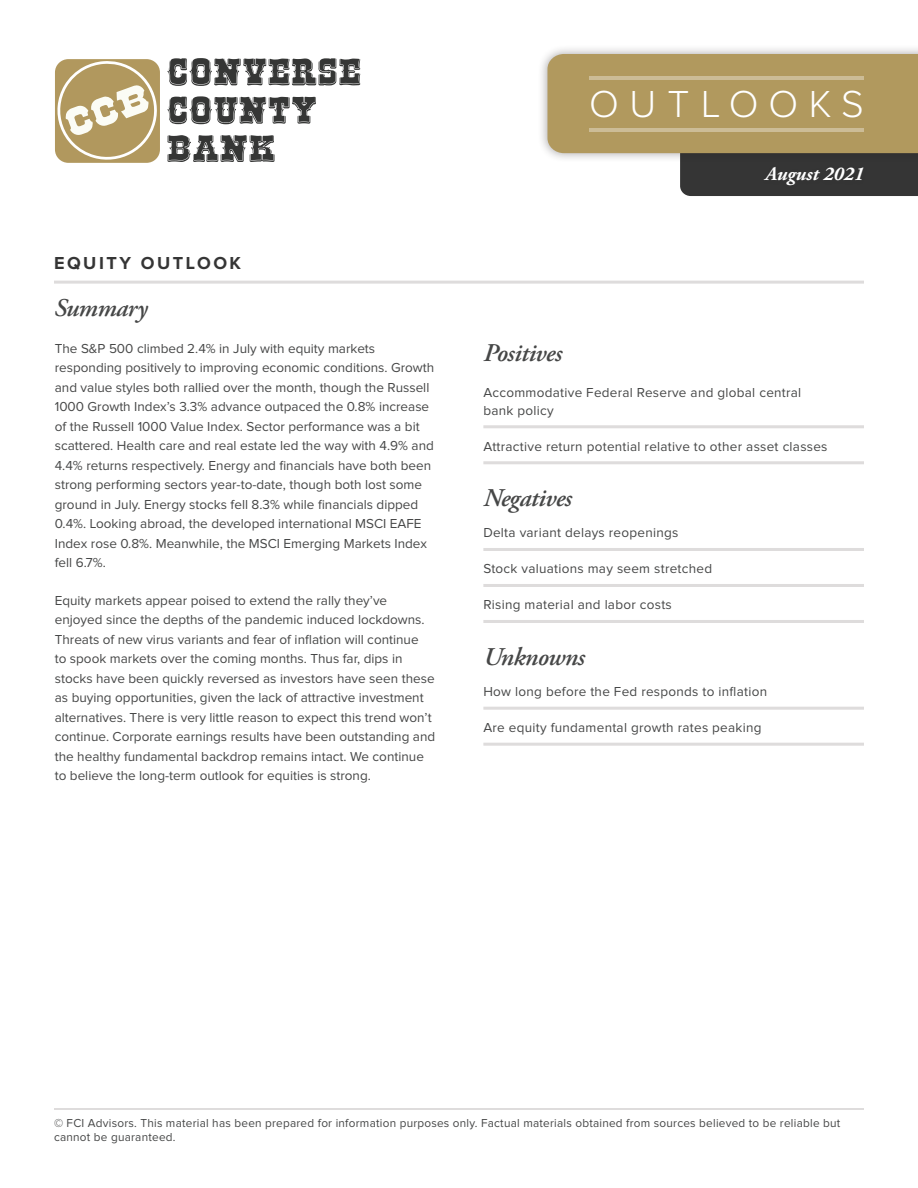
<style>
.page{position:relative;width:918px;height:1188px;background:#fff}
.page>*{position:absolute;margin:0;border:0;box-sizing:border-box;transform-origin:0 0}
.t1{font:300 39px "Proxima Nova";letter-spacing:.27em;color:#fff}
.bullets-square{font:italic 600 25.5px "Adobe Garamond Pro";letter-spacing:-.02em;color:#464747}
.palatino-main{font:italic 600 25.5px "Adobe Garamond Pro";letter-spacing:-.02em;color:#464747}
.t2{font:italic 700 19.5px "Adobe Garamond Pro";color:#fff}
.t3{font:700 18px "Proxima Nova";letter-spacing:.14em;color:#353535}
.palatino-main-2{font:13.5px/19.5px "Proxima Nova";color:#464747}
.bullets-square-2{font:13.5px/18px "Proxima Nova";letter-spacing:.02em;color:#464747}
.t4{font:12px/14.4px "Proxima Nova";letter-spacing:.02em;color:#464747}
</style>
<div class="page">
<div style="left:538px;top:44px;width:380px;height:119px;background:#231f20;opacity:.38"></div>
<svg style="left:547px;top:54px;width:371px;height:142px"></svg>
<hr style="left:590px;top:76px;width:274px;height:4px;background:#ccbc96">
<hr style="left:590px;top:128px;width:274px;height:4px;background:#ccbc96">
<div style="left:760px;top:163px;width:108px;height:28px;background:#343434"></div>
<hr style="left:483px;top:425px;width:381px;height:3px;background:#dedcdc">
<hr style="left:483px;top:461px;width:381px;height:3px;background:#dedcdc">
<hr style="left:483px;top:548px;width:381px;height:3px;background:#dedcdc">
<hr style="left:483px;top:584px;width:381px;height:3px;background:#dedcdc">
<hr style="left:483px;top:620px;width:381px;height:3px;background:#dedcdc">
<hr style="left:483px;top:707px;width:381px;height:3px;background:#dedcdc">
<hr style="left:483px;top:743px;width:381px;height:3px;background:#dedcdc">
<hr style="left:54px;top:281px;width:810px;height:3px;background:#dedcdc">
<hr style="left:54px;top:1108px;width:810px;height:2px;background:#dedcdc">
<svg style="left:167px;top:58px;width:193px;height:28px"></svg>
<svg style="left:167px;top:96px;width:149px;height:28px"></svg>
<svg style="left:167px;top:135px;width:108px;height:27px"></svg>
<div style="left:55px;top:59px;width:105px;height:104px;background:#b1985e;border-radius:13px"></div>
<svg style="left:58px;top:60px;width:101px;height:102px"></svg>
<h1 class="t1" style="left:589px;top:86px;width:276px">OUTLOOKS</h1>
<p class="t3" style="left:54px;top:254px;width:189px">EQUITY OUTLOOK</p>
<p class="bullets-square" style="left:54px;top:293px;width:95px">Summary</p>
<p class="palatino-main-2" style="left:55px;top:339px;width:381px">The S&amp;P 500 climbed 2.4% in July with equity markets responding positively to improving economic conditions. Growth and value styles both rallied over the month, though the Russell 1000 Growth Index’s 3.3% advance outpaced the 0.8% increase of the Russell 1000 Value Index. Sector performance was a bit scattered. Health care and real estate led the way with 4.9% and 4.4% returns respectively. Energy and financials have both been strong performing sectors year-to-date, though both lost some ground in July. Energy stocks fell 8.3% while financials dipped 0.4%. Looking abroad, the developed international MSCI EAFE Index rose 0.8%. Meanwhile, the MSCI Emerging Markets Index fell 6.7%.</p>
<p class="palatino-main-2" style="left:55px;top:591px;width:382px">Equity markets appear poised to extend the rally they’ve enjoyed since the depths of the pandemic induced lockdowns.<br>Threats of new virus variants and fear of inflation will continue<br>to spook markets over the coming months. Thus far, dips in stocks have been quickly reversed as investors have seen these as buying opportunities, given the lack of attractive investment alternatives. There is very little reason to expect this trend won’t continue. Corporate earnings results have been outstanding and the healthy fundamental backdrop remains intact. We continue to believe the long-term outlook for equities is strong.</p>
<h3 class="t2" style="left:766px;top:162px;width:100px">August 2021</h3>
<p class="palatino-main" style="left:483px;top:338px;width:80px">Positives</p>
<p class="bullets-square-2" style="left:483px;top:384px;width:319px">Accommodative Federal Reserve and global central bank policy</p>
<p class="bullets-square-2" style="left:483px;top:438px;width:346px">Attractive return potential relative to other asset classes</p>
<p class="bullets-square" style="left:483px;top:483px;width:90px">Negatives</p>
<p class="bullets-square-2" style="left:483px;top:525px;width:197px">Delta variant delays reopenings</p>
<p class="bullets-square-2" style="left:483px;top:561px;width:230px">Stock valuations may seem stretched</p>
<p class="bullets-square-2" style="left:483px;top:597px;width:190px">Rising material and labor costs</p>
<p class="bullets-square" style="left:483px;top:642px;width:103px">Unknowns</p>
<p class="bullets-square-2" style="left:483px;top:683px;width:285px">How long before the Fed responds to inflation</p>
<p class="bullets-square-2" style="left:483px;top:719px;width:280px">Are equity fundamental growth rates peaking</p>
<p class="t4" style="left:54px;top:1116px;width:788px">© FCI Advisors. This material has been prepared for information purposes only. Factual materials obtained from sources believed to be reliable but cannot be guaranteed.</p>
</div>
